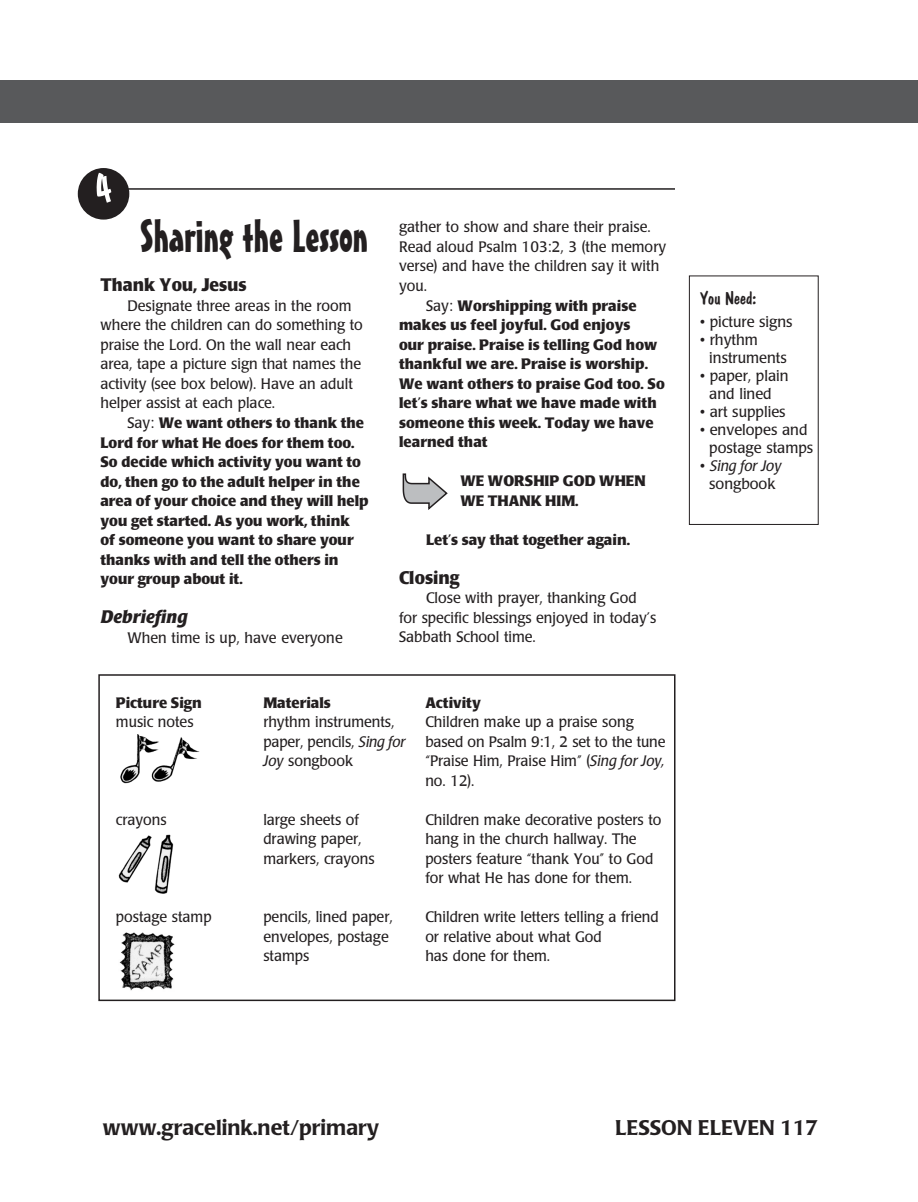
<style>
.page{position:relative;width:918px;height:1202px;background:#fff}
.page>*{position:absolute;margin:0;border:0;box-sizing:border-box;transform-origin:0 0}
.section_title{font:45px "Mister Earl BT";color:#231f20}
.t1{font:500 21px "Poppl Laudatio";color:#231f20}
.subhead{font:700 18px "Poppl Laudatio";color:#231f20;scale:.95 1}
.subhead-2{font:italic 700 18px "Poppl Laudatio";color:#231f20}
.You_Need_head{font:18px "Dom Casual D";color:#231f20}
.body{font:15px/19.5px "Poppl Laudatio";color:#231f20;scale:.95 1}
.body-2{font:700 15px/19.5px "Poppl Laudatio";color:#231f20}
.You_Need_items{font:15px/18px "Poppl Laudatio";color:#231f20}
.body-Xindent{font:700 15px/19.5px "Poppl Laudatio";color:#231f20}
.You_Need_items-2{font:italic 15px/18px "Poppl Laudatio";color:#231f20;text-align:center}
.s1{font-weight:400}
.s2{font-style:italic}
.s3{font-style:normal}
</style>
<div class="page">
<div style="left:0;top:80px;width:27px;height:43px;background:#58595b"></div>
<div style="left:27px;top:80px;width:891px;height:43px;background:#58595b"></div>
<hr style="left:127px;top:188px;width:548px;height:2px;background:#231f20">
<svg style="left:403px;top:473px;width:45px;height:37px"></svg>
<div style="left:689px;top:275px;width:130px;height:250px;border:1px solid #231f20"></div>
<div style="left:98px;top:674px;width:578px;height:327px;border:2px solid #231f20"></div>
<img style="left:120px;top:734px;width:80px;height:50px">
<img style="left:118px;top:834px;width:56px;height:60px">
<img style="left:119px;top:932px;width:56px;height:59px">
<svg style="left:78px;top:168px;width:51px;height:51px"></svg>
<p class="section_title" style="left:140px;top:209px;width:230px">Sharing the Lesson</p>
<p class="subhead" style="left:100px;top:275px;width:155px">Thank You, Jesus</p>
<p class="body" style="left:100px;top:296px;width:278px;text-indent:27px">Designate three areas in the room where the children can do something to praise the Lord. On the wall near each area, tape a picture sign that names the activity (see box below). Have an adult helper assist at each place.</p>
<p class="body-2" style="left:100px;top:413px;width:270px;text-indent:27px"><span class="s1">Say:</span> We want others to thank the<br>Lord for what He does for them too.<br>So decide which activity you want to do, then go to the adult helper in the area of your choice and they will help you get started. As you work, think<br>of someone you want to share your thanks with and tell the others in your group about it.</p>
<p class="subhead-2" style="left:100px;top:606px;width:89px">Debriefing</p>
<p class="body" style="left:127px;top:628px;width:228px">When time is up, have everyone</p>
<p class="body" style="left:399px;top:218px;width:283px">gather to show and share their praise.<br>Read aloud Psalm 103:2, 3 (the memory verse) and have the children say it with you.</p>
<p class="body-2" style="left:399px;top:296px;width:267px;text-indent:27px"><span class="s1">Say:</span> Worshipping with praise makes us feel joyful. God enjoys<br>our praise. Praise is telling God how thankful we are. Praise is worship.<br>We want others to praise God too. So let’s share what we have made with someone this week. Today we have learned that</p>
<p class="body-Xindent" style="left:460px;top:471px;width:187px">WE WORSHIP GOD WHEN<br>WE THANK HIM.</p>
<p class="body-2" style="left:426px;top:530px;width:205px">Let’s say that together again.</p>
<p class="subhead" style="left:399px;top:567px;width:65px">Closing</p>
<p class="body" style="left:399px;top:588px;width:272px;text-indent:27px">Close with prayer, thanking God for specific blessings enjoyed in today’s<br>Sabbath School time.</p>
<p class="body-2" style="left:116px;top:693px;width:87px">Picture Sign</p>
<p class="body-2" style="left:263px;top:693px;width:69px">Materials</p>
<p class="body-2" style="left:425px;top:693px;width:57px">Activity</p>
<p class="body" style="left:116px;top:712px;width:83px">music notes</p>
<p class="body" style="left:263px;top:712px;width:139px">rhythm instruments,</p>
<p class="body" style="left:425px;top:712px;width:221px">Children make up a praise song</p>
<p class="body" style="left:263px;top:732px;width:151px">paper, pencils, <span class="s2">Sing for</span></p>
<p class="body" style="left:425px;top:732px;width:254px">based on Psalm 9:1, 2 set to the tune</p>
<p class="body" style="left:263px;top:751px;width:96px"><span class="s2">Joy</span> songbook</p>
<p class="body" style="left:425px;top:751px;width:254px">“Praise Him, Praise Him” (<span class="s2">Sing for Joy, </span>no. 12).</p>
<p class="body" style="left:116px;top:810px;width:55px">crayons</p>
<p class="body" style="left:263px;top:810px;width:102px">large sheets of</p>
<p class="body" style="left:425px;top:810px;width:250px">Children make decorative posters to</p>
<p class="body" style="left:263px;top:829px;width:105px">drawing paper,</p>
<p class="body" style="left:425px;top:829px;width:224px">hang in the church hallway. The</p>
<p class="body" style="left:263px;top:849px;width:119px">markers, crayons</p>
<p class="body" style="left:425px;top:849px;width:241px">posters feature “thank You” to God</p>
<p class="body" style="left:425px;top:868px;width:219px">for what He has done for them.</p>
<p class="body" style="left:116px;top:907px;width:102px">postage stamp</p>
<p class="body" style="left:263px;top:907px;width:138px">pencils, lined paper,</p>
<p class="body" style="left:425px;top:907px;width:247px">Children write letters telling a friend</p>
<p class="body" style="left:263px;top:927px;width:133px">envelopes, postage</p>
<p class="body" style="left:425px;top:927px;width:187px">or relative about what God</p>
<p class="body" style="left:263px;top:946px;width:50px">stamps</p>
<p class="body" style="left:425px;top:946px;width:133px">has done for them.</p>
<p class="You_Need_head" style="left:700px;top:288px;width:58px">You Need:</p>
<p class="You_Need_items" style="left:700px;top:313px;width:94px">• picture signs</p>
<p class="You_Need_items" style="left:709px;top:331px;width:79px;text-indent:-9px">• rhythm instruments</p>
<p class="You_Need_items" style="left:700px;top:367px;width:90px;text-align:center">• paper, plain and lined</p>
<p class="You_Need_items" style="left:700px;top:403px;width:87px">• art supplies</p>
<p class="You_Need_items" style="left:709px;top:421px;width:106px;text-indent:-9px">• envelopes and postage stamps</p>
<p class="You_Need_items-2" style="left:700px;top:457px;width:83px"><span class="s3">•</span> Sing for Joy <span class="s3">songbook</span></p>
<p class="t1" style="left:103px;top:1115px;width:278px">www.gracelink.net/primary</p>
<p class="t1" style="left:615px;top:1115px;width:205px">LESSON ELEVEN 117</p>
</div>
